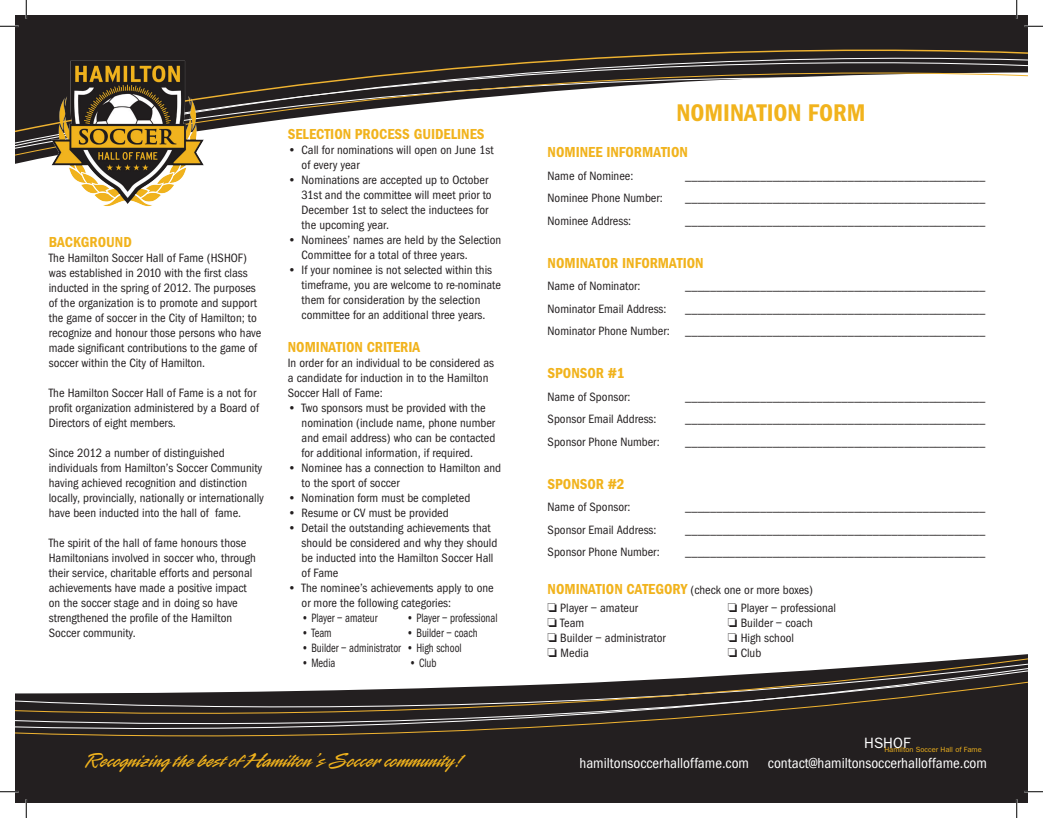
<style>
.page{position:relative;width:1043px;height:818px;background:#fff}
.page>*{position:absolute;margin:0;border:0;box-sizing:border-box;transform-origin:0 0}
.t1{font:600 condensed 25px "Franklin Gothic";color:#f1b31d}
.t2{font:22.5px "Rapier Plain";color:#f1b31d}
.t3{font:600 condensed 15px "Franklin Gothic";color:#f1b31d}
.t4{font:condensed 15px "Franklin Gothic";color:#fff}
.t5{font:15px "Franklin Gothic";color:#fff}
.t6{font:condensed 12.5px/15px "Franklin Gothic";color:#231f20}
.t7{font:condensed 12.5px "Franklin Gothic";color:#231f20;scale:.85 1}
.t8{font:7.5px "Franklin Gothic";color:#f1b31d}
.s1{font-weight:600;font-size:15px;color:#f1b31d}
</style>
<div class="page">
<div style="left:15px;top:654px;width:1013px;height:148px;background:#231f20"></div>
<svg style="left:15px;top:728px;width:1013px;height:12px;background:#2e2723"></svg>
<svg style="left:15px;top:717px;width:1013px;height:11px;background:#373331"></svg>
<svg style="left:15px;top:658px;width:1013px;height:59px"></svg>
<svg style="left:15px;top:15px;width:1013px;height:149px;fill:#231f20"></svg>
<svg style="left:15px;top:41px;width:1013px;height:13px;background:#2b2520"></svg>
<svg style="left:15px;top:54px;width:1013px;height:11px;background:#393330"></svg>
<svg style="left:15px;top:65px;width:1013px;height:91px"></svg>
<div style="left:187px;top:139px;width:57px;height:50px;background:#fff"></div>
<img style="left:38px;top:44px;width:180px;height:162px">
<svg style="left:0;top:25px;width:19px;height:2px"></svg>
<svg style="left:1024px;top:25px;width:18px;height:2px"></svg>
<svg style="left:0;top:790px;width:19px;height:2px"></svg>
<svg style="left:1024px;top:790px;width:18px;height:2px"></svg>
<svg style="left:25px;top:0;width:2px;height:19px"></svg>
<svg style="left:25px;top:799px;width:2px;height:19px"></svg>
<svg style="left:1015px;top:0;width:2px;height:19px"></svg>
<svg style="left:1015px;top:799px;width:2px;height:19px"></svg>
<p class="t3" style="left:49px;top:233px;width:83px">BACKGROUND</p>
<p class="t6" style="left:49px;top:250px;width:214px">The Hamilton Soccer Hall of Fame (HSHOF) was established in 2010 with the first class inducted in the spring of 2012. The purposes of the organization is to promote and support the game of soccer in the City of Hamilton; to recognize and honour those persons who have made significant contributions to the game of soccer within the City of Hamilton.</p>
<p class="t6" style="left:49px;top:385px;width:212px">The Hamilton Soccer Hall of Fame is a not for profit organization administered by a Board of<br>Directors of eight members.</p>
<p class="t6" style="left:49px;top:445px;width:217px">Since 2012 a number of distinguished individuals from Hamilton’s Soccer Community having achieved recognition and distinction locally, provincially, nationally or internationally have been inducted into the hall of fame.</p>
<p class="t6" style="left:49px;top:535px;width:209px">The spirit of the hall of fame honours those Hamiltonians involved in soccer who, through their service, charitable efforts and personal achievements have made a positive impact on the soccer stage and in doing so have strengthened the profile of the Hamilton Soccer community.</p>
<p class="t3" style="left:288px;top:125px;width:16px">SELECTIO</p>
<p class="t3" style="left:343px;top:125px;width:29px">N PROCE</p>
<p class="t3" style="left:394px;top:125px;width:44px">SS GUIDELI</p>
<p class="t3" style="left:461px;top:125px;width:25px">NES</p>
<p class="t6" style="left:301px;top:142px;width:194px;text-indent:-14px">• Call for nominations will open on June 1st of every year</p>
<p class="t6" style="left:301px;top:172px;width:192px;text-indent:-14px">• Nominations are accepted up to October 31st and the committee will meet prior to December 1st to select the inductees for the upcoming year.</p>
<p class="t6" style="left:301px;top:232px;width:201px;text-indent:-14px">• Nominees’ names are held by the Selection<br>Committee for a total of three years.</p>
<p class="t6" style="left:301px;top:262px;width:201px;text-indent:-14px">• If your nominee is not selected within this timeframe, you are welcome to re-nominate them for consideration by the selection committee for an additional three years.</p>
<p class="t3" style="left:288px;top:338px;width:49px">NOMINATIO</p>
<p class="t3" style="left:354px;top:338px;width:20px">N CRITERIA</p>
<p class="t6" style="left:288px;top:355px;width:208px">In order for an individual to be considered as a candidate for induction in to the Hamilton<br>Soccer Hall of Fame:</p>
<p class="t6" style="left:301px;top:400px;width:195px;text-indent:-14px">• Two sponsors must be provided with the nomination (include name, phone number and email address) who can be contacted for additional information, if required.</p>
<p class="t6" style="left:301px;top:460px;width:201px;text-indent:-14px">• Nominee has a connection to Hamilton and to the sport of soccer</p>
<p class="t6" style="left:288px;top:490px;width:184px">• Nomination form must be completed</p>
<p class="t6" style="left:288px;top:505px;width:162px">• Resume or CV must be provided</p>
<p class="t6" style="left:301px;top:520px;width:197px;text-indent:-14px">• Detail the outstanding achievements that should be considered and why they should be inducted into the Hamilton Soccer Hall of Fame</p>
<p class="t6" style="left:301px;top:580px;width:194px;text-indent:-14px">• The nominee’s achievements apply to one or more the following categories:</p>
<p class="t7" style="left:301px;top:611px;width:91px">• Player – amateur</p>
<p class="t7" style="left:406px;top:611px;width:108px">• Player – professional</p>
<p class="t7" style="left:301px;top:626px;width:37px">• Team</p>
<p class="t7" style="left:406px;top:626px;width:85px">• Builder – coach</p>
<p class="t7" style="left:301px;top:641px;width:190px">• Builder – administrator • High school</p>
<p class="t7" style="left:301px;top:656px;width:41px">• Media</p>
<p class="t7" style="left:409px;top:656px;width:34px">• Club</p>
<h2 class="t2" style="left:85px;top:746px;width:380px">Recognizing the best of Hamilton’s Soccer community!</h2>
<h1 class="t1" style="left:676px;top:98px;width:80px">NOMINATIO</h1>
<h1 class="t1" style="left:787px;top:98px;width:47px">N FORM</h1>
<p class="t3" style="left:547px;top:144px;width:137px">NOMINEE INFORMATION</p>
<p class="t6" style="left:547px;top:168px;width:87px">Name of Nominee:</p>
<p class="t6" style="left:685px;top:168px;width:301px">________________________________________________</p>
<p class="t6" style="left:547px;top:191px;width:117px">Nominee Phone Number:</p>
<p class="t6" style="left:685px;top:191px;width:301px">________________________________________________</p>
<p class="t6" style="left:547px;top:213px;width:85px">Nominee Address:</p>
<p class="t6" style="left:685px;top:213px;width:301px">________________________________________________</p>
<p class="t3" style="left:547px;top:254px;width:156px">NOMINATOR INFORMATION</p>
<p class="t6" style="left:547px;top:279px;width:94px">Name of Nominator:</p>
<p class="t6" style="left:685px;top:279px;width:301px">________________________________________________</p>
<p class="t6" style="left:547px;top:301px;width:120px">Nominator Email Address:</p>
<p class="t6" style="left:547px;top:297px;width:439px;line-height:22.5px;text-align:right">________________________________________________<br>Nominator Phone Number: ________________________________________________</p>
<p class="t3" style="left:547px;top:365px;width:78px">SPONSOR #1</p>
<p class="t6" style="left:547px;top:389px;width:84px">Name of Sponsor:</p>
<p class="t6" style="left:685px;top:389px;width:301px">________________________________________________</p>
<p class="t6" style="left:547px;top:412px;width:110px">Sponsor Email Address:</p>
<p class="t6" style="left:685px;top:412px;width:301px">________________________________________________</p>
<p class="t6" style="left:547px;top:434px;width:114px">Sponsor Phone Number:</p>
<p class="t6" style="left:685px;top:434px;width:301px">________________________________________________</p>
<p class="t3" style="left:547px;top:475px;width:78px">SPONSOR #2</p>
<p class="t6" style="left:547px;top:500px;width:84px">Name of Sponsor:</p>
<p class="t6" style="left:685px;top:500px;width:301px">________________________________________________</p>
<p class="t6" style="left:547px;top:522px;width:110px">Sponsor Email Address:</p>
<p class="t6" style="left:685px;top:522px;width:301px">________________________________________________</p>
<p class="t6" style="left:547px;top:545px;width:114px">Sponsor Phone Number:</p>
<p class="t6" style="left:685px;top:545px;width:301px">________________________________________________</p>
<p class="t6" style="left:547px;top:581px;width:267px;line-height:17.5px"><span class="s1">NOMINATION CATEGORY</span> (check one or more boxes) ❏ Player – amateur</p>
<p class="t6" style="left:727px;top:600px;width:110px">❏ Player – professional</p>
<p class="t6" style="left:547px;top:615px;width:38px">❏ Team</p>
<p class="t6" style="left:727px;top:615px;width:87px">❏ Builder – coach</p>
<p class="t6" style="left:547px;top:630px;width:120px">❏ Builder – administrator</p>
<p class="t6" style="left:727px;top:630px;width:68px">❏ High school</p>
<p class="t6" style="left:547px;top:645px;width:43px">❏ Media</p>
<p class="t6" style="left:727px;top:645px;width:35px">❏ Club</p>
<p class="t5" style="left:864px;top:733px;width:48px">HSHOF</p>
<p class="t8" style="left:884px;top:744px;width:99px">Hamilton Soccer Hall of Fame</p>
<p class="t4" style="left:579px;top:754px;width:171px">hamiltonsoccerhalloffame.com</p>
<p class="t4" style="left:767px;top:754px;width:221px">contact@hamiltonsoccerhalloffame.com</p>
</div>
